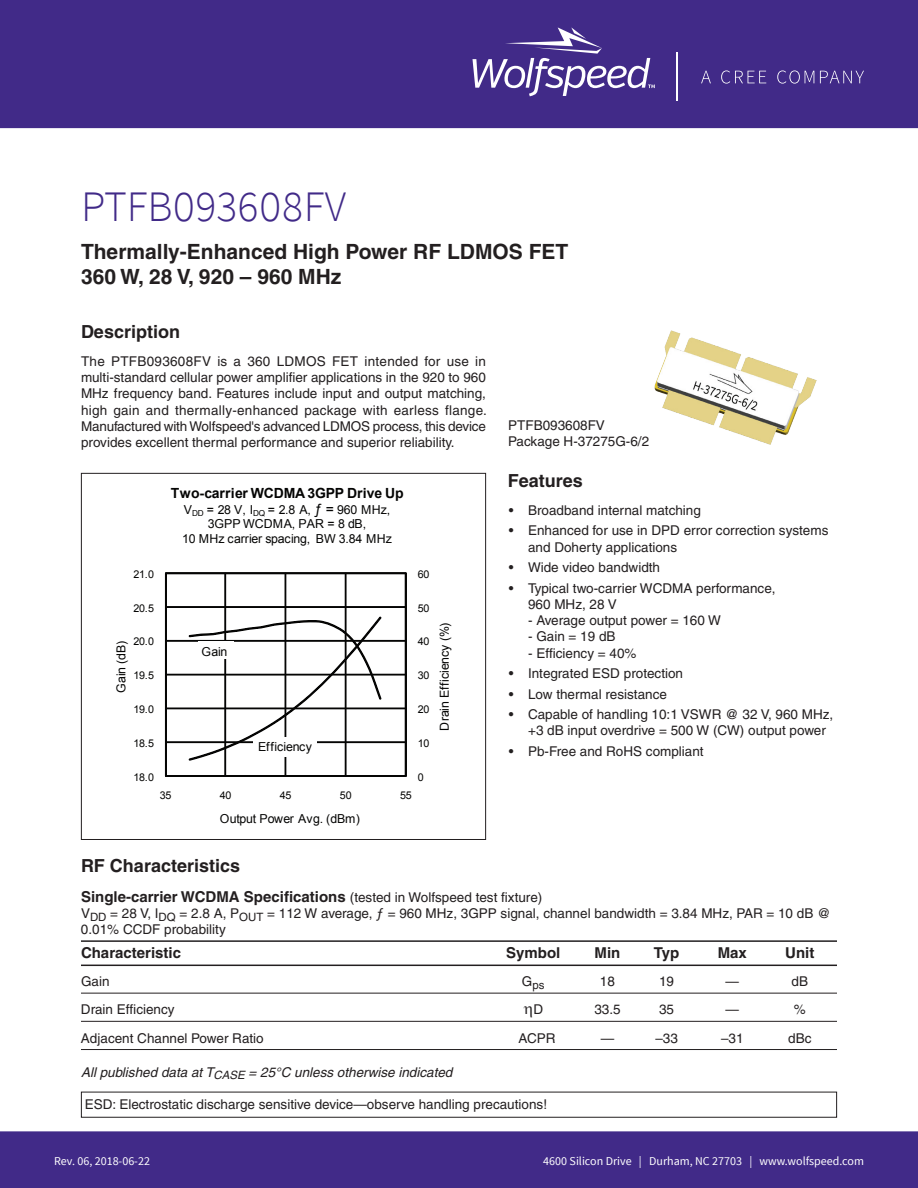
<style>
.page{position:relative;width:918px;height:1188px;background:#fff}
.page>*{position:absolute;margin:0;border:0;box-sizing:border-box;transform-origin:0 0}
.t1{font:300 43.5px "Source Sans Pro";color:#412a88}
.t2{font:700 21px/25.2px "Helvetica";color:#231f20}
.t3{font:700 18px "Helvetica";color:#231f20}
.t4{font:700 15px "Helvetica";color:#231f20}
.t5{font:700 13.95px "Arial";letter-spacing:-.015em;color:#050504}
.t6{font:13.5px/16.2px "Helvetica";color:#231f20}
.t7{font:italic 13.5px "Helvetica";color:#231f20}
.t8{font:12.3px/14.4px "Arial";letter-spacing:-.01em;color:#050504;text-align:center}
.t9{font:12px "Source Sans Pro";color:#fff}
.t10{font:11.55px "Helvetica";color:#231f20}
.t11{font:10.65px "Arial";letter-spacing:-.015em;color:#050504}
.s1{font-size:13.95px}
.s2{font-weight:400;font-size:13.5px}
</style>
<div class="page">
<div style="left:0;top:1131px;width:918px;height:57px;background:#412a88"></div>
<div style="left:0;top:0;width:918px;height:128px;background:#412a88"></div>
<svg style="left:701px;top:71px;width:10px;height:12px"></svg>
<svg style="left:721px;top:70px;width:45px;height:14px"></svg>
<svg style="left:777px;top:70px;width:37px;height:14px"></svg>
<svg style="left:820px;top:71px;width:44px;height:12px"></svg>
<hr style="left:676px;top:52px;width:2px;height:49px;background:#fff">
<svg style="left:473px;top:27px;width:182px;height:69px;background:#63509d"></svg>
<div style="left:81px;top:1092px;width:756px;height:26px;border:1px solid #231f20"></div>
<img style="left:654px;top:330px;width:163px;height:115px">
<svg style="left:164px;top:572px;width:243px;height:205px"></svg>
<hr style="left:81px;top:940px;width:756px;height:2px;background:#231f20">
<hr style="left:81px;top:965px;width:756px;height:1px;background:#231f20">
<hr style="left:81px;top:993px;width:756px;height:1px;background:#231f20">
<hr style="left:81px;top:1021px;width:756px;height:1px;background:#231f20">
<hr style="left:81px;top:1049px;width:756px;height:1px;background:#231f20">
<div style="left:81px;top:473px;width:405px;height:367px;border:1px solid #231f20"></div>
<h1 class="t1" style="left:81px;top:180px;width:267px">PTFB093608FV</h1>
<h2 class="t2" style="left:81px;top:239px;width:489px">Thermally-Enhanced High Power RF LDMOS FET<br>360 W, 28 V, 920 – 960 MHz</h2>
<h3 class="t3" style="left:81px;top:321px;width:101px">Description</h3>
<p class="t6" style="left:81px;top:353px;width:408px;text-align:justify">The PTFB093608FV is a 360 LDMOS FET intended for use in multi-standard cellular power amplifier applications in the 920 to 960<br>MHz frequency band. Features include input and output matching, high gain and thermally-enhanced package with earless flange.<br>Manufactured with Wolfspeed's advanced LDMOS process, this device provides excellent thermal performance and superior reliability.</p>
<h3 class="t3" style="left:508px;top:470px;width:77px">Features</h3>
<p class="t6" style="left:509px;top:502px;width:194px">• Broadband internal matching</p>
<p class="t6" style="left:528px;top:523px;width:302px;text-indent:-19px">• Enhanced for use in DPD error correction systems and Doherty applications</p>
<p class="t6" style="left:509px;top:559px;width:153px">• Wide video bandwidth</p>
<p class="t6" style="left:528px;top:580px;width:249px;text-indent:-19px">• Typical two-carrier WCDMA performance,<br>960 MHz, 28 V</p>
<p class="t6" style="left:528px;top:612px;width:194px">- Average output power = 160 W</p>
<p class="t6" style="left:528px;top:628px;width:89px">- Gain = 19 dB</p>
<p class="t6" style="left:528px;top:645px;width:110px">- Efficiency = 40%</p>
<p class="t6" style="left:509px;top:665px;width:176px">• Integrated ESD protection</p>
<p class="t6" style="left:509px;top:686px;width:160px">• Low thermal resistance</p>
<p class="t6" style="left:528px;top:706px;width:307px;text-indent:-19px">• Capable of handling 10:1 VSWR @ 32 V, 960 MHz, +3 dB input overdrive = 500 W (CW) output power</p>
<p class="t6" style="left:509px;top:743px;width:197px">• Pb-Free and RoHS compliant</p>
<p class="t6" style="left:508px;top:417px;width:143px">PTFB093608FV<br>Package H-37275G-6/2</p>
<p class="t5" style="left:171px;top:484px;width:234px">Two-carrier WCDMA 3GPP Drive Up</p>
<p class="t8" style="left:182px;top:502px;width:211px">V<sub>DD</sub> = 28 V, I<sub>DQ</sub> = 2.8 A, <span class="s1">ƒ =</span> 960 MHz,<br>3GPP WCDMA, PAR = 8 dB,<br>10 MHz carrier spacing, BW 3.84 MHz</p>
<p class="t11" style="left:133px;top:567px;width:22px">21.0</p>
<p class="t11" style="left:418px;top:567px;width:13px">60</p>
<p class="t11" style="left:133px;top:601px;width:22px">20.5</p>
<p class="t11" style="left:418px;top:601px;width:13px">50</p>
<p class="t8" style="left:438px;top:731px;width:109px;rotate:-90deg">Drain Efficiency (%)</p>
<p class="t11" style="left:133px;top:635px;width:22px">20.0</p>
<p class="t11" style="left:418px;top:635px;width:13px">40</p>
<p class="t8" style="left:114px;top:693px;width:53px;rotate:-90deg">Gain (dB)</p>
<p class="t8" style="left:202px;top:644px;width:27px">Gain</p>
<p class="t11" style="left:133px;top:668px;width:22px">19.5</p>
<p class="t11" style="left:418px;top:668px;width:13px">30</p>
<p class="t11" style="left:133px;top:702px;width:22px">19.0</p>
<p class="t11" style="left:418px;top:702px;width:13px">20</p>
<p class="t11" style="left:133px;top:736px;width:22px">18.5</p>
<p class="t11" style="left:418px;top:736px;width:13px">10</p>
<p class="t8" style="left:258px;top:740px;width:56px">Efficiency</p>
<p class="t11" style="left:133px;top:770px;width:22px">18.0</p>
<p class="t11" style="left:418px;top:770px;width:7px">0</p>
<p class="t11" style="left:160px;top:788px;width:13px">35</p>
<p class="t11" style="left:220px;top:788px;width:13px">40</p>
<p class="t11" style="left:280px;top:788px;width:13px">45</p>
<p class="t11" style="left:340px;top:788px;width:13px">50</p>
<p class="t11" style="left:400px;top:788px;width:13px">55</p>
<p class="t8" style="left:220px;top:812px;width:142px">Output Power Avg. (dBm)</p>
<h3 class="t3" style="left:81px;top:855px;width:161px">RF Characteristics</h3>
<p class="t4" style="left:81px;top:887px;width:463px">Single-carrier WCDMA Specifications <span class="s2">(tested in Wolfspeed test fixture)</span></p>
<p class="t6" style="left:81px;top:905px;width:751px">V<sub>DD</sub> = 28 V, I<sub>DQ</sub> = 2.8 A, P<sub>OUT</sub> = 112 W average, ƒ = 960 MHz, 3GPP signal, channel bandwidth = 3.84 MHz, PAR = 10 dB @<br>0.01% CCDF probability</p>
<p class="t4" style="left:81px;top:944px;width:102px">Characteristic</p>
<p class="t4" style="left:506px;top:944px;width:56px">Symbol</p>
<p class="t4" style="left:595px;top:944px;width:27px">Min</p>
<p class="t4" style="left:654px;top:944px;width:27px">Typ</p>
<p class="t4" style="left:718px;top:944px;width:31px">Max</p>
<p class="t4" style="left:785px;top:944px;width:31px">Unit</p>
<p class="t6" style="left:81px;top:973px;width:30px">Gain</p>
<p class="t10" style="left:522px;top:978px;width:24px"><sup>G</sup>ps</p>
<p class="t6" style="left:600px;top:973px;width:17px">18</p>
<p class="t6" style="left:659px;top:973px;width:17px">19</p>
<p class="t6" style="left:726px;top:973px;width:15px">—</p>
<p class="t6" style="left:792px;top:973px;width:18px">dB</p>
<p class="t6" style="left:81px;top:1002px;width:95px">Drain Efficiency</p>
<p class="t6" style="left:533px;top:1002px;width:11px">D</p>
<p class="t6" style="left:594px;top:1002px;width:28px">33.5</p>
<p class="t6" style="left:659px;top:1002px;width:17px">35</p>
<p class="t6" style="left:726px;top:1002px;width:15px">—</p>
<p class="t6" style="left:794px;top:1002px;width:14px">%</p>
<p class="t6" style="left:81px;top:1030px;width:184px">Adjacent Channel Power Ratio</p>
<p class="t6" style="left:518px;top:1030px;width:39px">ACPR</p>
<p class="t6" style="left:601px;top:1030px;width:15px">—</p>
<p class="t6" style="left:655px;top:1030px;width:24px">–33</p>
<p class="t6" style="left:721px;top:1030px;width:24px">–31</p>
<p class="t6" style="left:788px;top:1030px;width:25px">dBc</p>
<p class="t7" style="left:81px;top:1064px;width:373px">All published data at T<sub>CASE</sub> = 25°C unless otherwise indicated</p>
<p class="t6" style="left:85px;top:1097px;width:464px">ESD: Electrostatic discharge sensitive device—observe handling precautions!</p>
<p class="t9" style="left:54px;top:1153px;width:97px">Rev. 06, 2018-06-22</p>
<p class="t9" style="left:543px;top:1153px;width:322px">4600 Silicon Drive | Durham, NC 27703 | www.wolfspeed.com</p>
</div>
